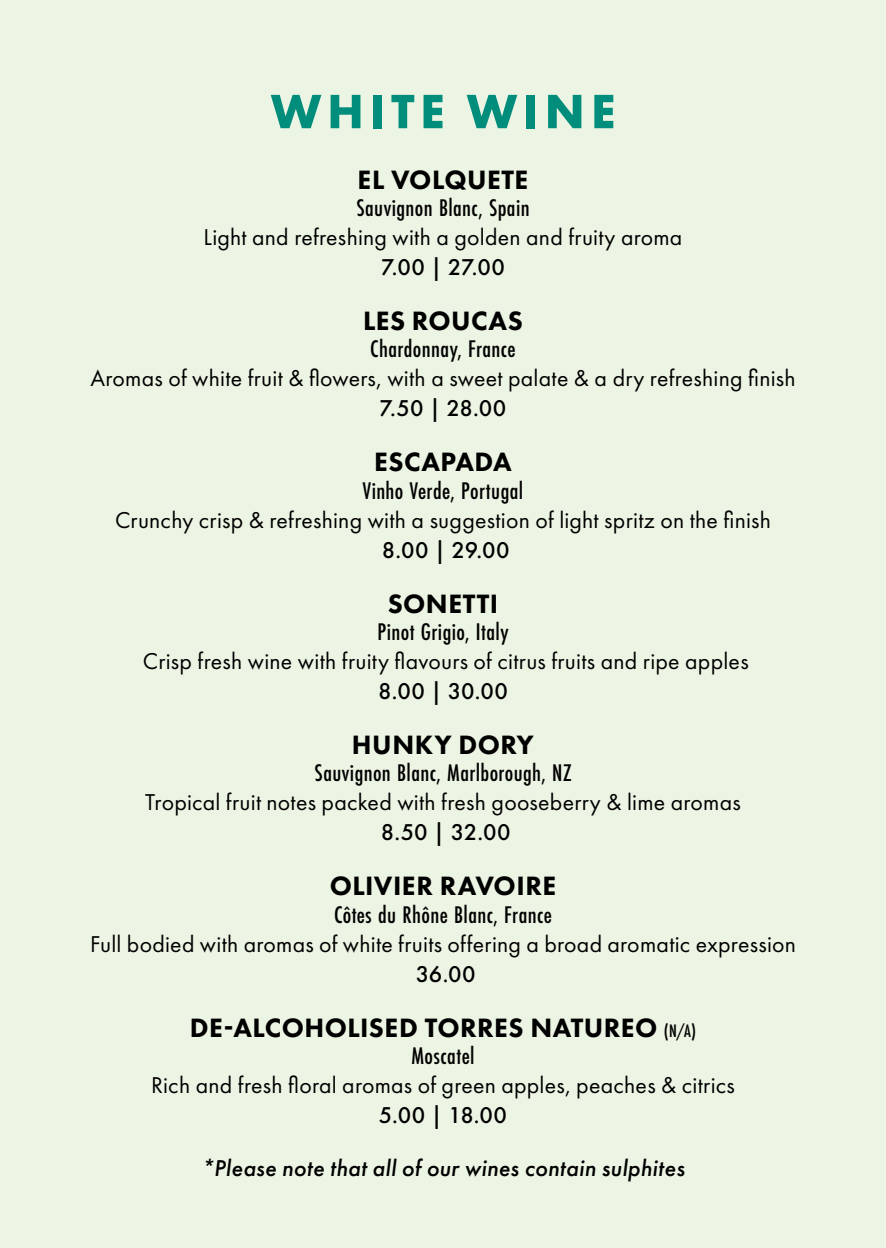
<style>
.page{position:relative;width:886px;height:1248px;background:#fff}
.page>*{position:absolute;margin:0;border:0;box-sizing:border-box;transform-origin:0 0}
.t1{font:700 50px "Futura PT";letter-spacing:.115em;color:#008d7c}
.t2{font:800 27.5px "Futura PT";letter-spacing:.015em;color:#000}
.t3{font:500 25px "Futura PT Cond";letter-spacing:.015em;color:#000}
.t4{font:23.75px "Futura PT";letter-spacing:.01em;color:#000}
.t5{font:500 23.75px "Futura PT";letter-spacing:.02em;color:#000}
.t6{font:italic 500 23.75px "Futura PT";letter-spacing:.01em;color:#000}
.s1{font-family:"Futura PT Cond";font-weight:500;font-size:18.75px}
</style>
<div class="page">
<div style="left:0;top:0;width:886px;height:1247px;background:#ecf5e4"></div>
<h1 class="t1" style="left:271px;top:79px;width:346px">WHITE WINE</h1>
<p class="t2" style="left:357px;top:162px;width:172px">EL VOLQUETE</p>
<p class="t3" style="left:356px;top:193px;width:175px">Sauvignon Blanc, Spain</p>
<p class="t4" style="left:204px;top:223px;width:480px">Light and refreshing with a golden and fruity aroma</p>
<p class="t5" style="left:381px;top:253px;width:125px">7.00 | 27.00</p>
<p class="t2" style="left:363px;top:303px;width:161px">LES ROUCAS</p>
<p class="t3" style="left:370px;top:334px;width:147px">Chardonnay, France</p>
<p class="t4" style="left:90px;top:364px;width:707px">Aromas of white fruit &amp; flowers, with a sweet palate &amp; a dry refreshing finish</p>
<p class="t5" style="left:380px;top:394px;width:128px">7.50 | 28.00</p>
<p class="t2" style="left:374px;top:445px;width:139px">ESCAPADA</p>
<p class="t3" style="left:363px;top:475px;width:162px">Vinho Verde, Portugal</p>
<p class="t4" style="left:115px;top:505px;width:657px">Crunchy crisp &amp; refreshing with a suggestion of light spritz on the finish</p>
<p class="t5" style="left:382px;top:535px;width:129px">8.00 | 29.00</p>
<p class="t2" style="left:388px;top:586px;width:112px">SONETTI</p>
<p class="t3" style="left:377px;top:617px;width:133px">Pinot Grigio, Italy</p>
<p class="t4" style="left:143px;top:646px;width:607px">Crisp fresh wine with fruity flavours of citrus fruits and ripe apples</p>
<p class="t5" style="left:378px;top:676px;width:131px">8.00 | 30.00</p>
<p class="t2" style="left:352px;top:727px;width:184px">HUNKY DORY</p>
<p class="t3" style="left:314px;top:758px;width:258px">Sauvignon Blanc, Marlborough, NZ</p>
<p class="t4" style="left:145px;top:788px;width:597px">Tropical fruit notes packed with fresh gooseberry &amp; lime aromas</p>
<p class="t5" style="left:381px;top:818px;width:131px">8.50 | 32.00</p>
<p class="t2" style="left:330px;top:868px;width:228px">OLIVIER RAVOIRE</p>
<p class="t3" style="left:334px;top:899px;width:219px">Côtes du Rhône Blanc, France</p>
<p class="t4" style="left:90px;top:929px;width:707px">Full bodied with aromas of white fruits offering a broad aromatic expression</p>
<p class="t5" style="left:416px;top:959px;width:62px">36.00</p>
<p class="t2" style="left:190px;top:1010px;width:508px">DE-ALCOHOLISED TORRES NATUREO <span class="s1">(N/A)</span></p>
<p class="t3" style="left:411px;top:1040px;width:65px">Moscatel</p>
<p class="t4" style="left:151px;top:1070px;width:585px">Rich and fresh floral aromas of green apples, peaches &amp; citrics</p>
<p class="t5" style="left:379px;top:1100px;width:130px">5.00 | 18.00</p>
<p class="t6" style="left:201px;top:1153px;width:485px">*Please note that all of our wines contain sulphites</p>
</div>
